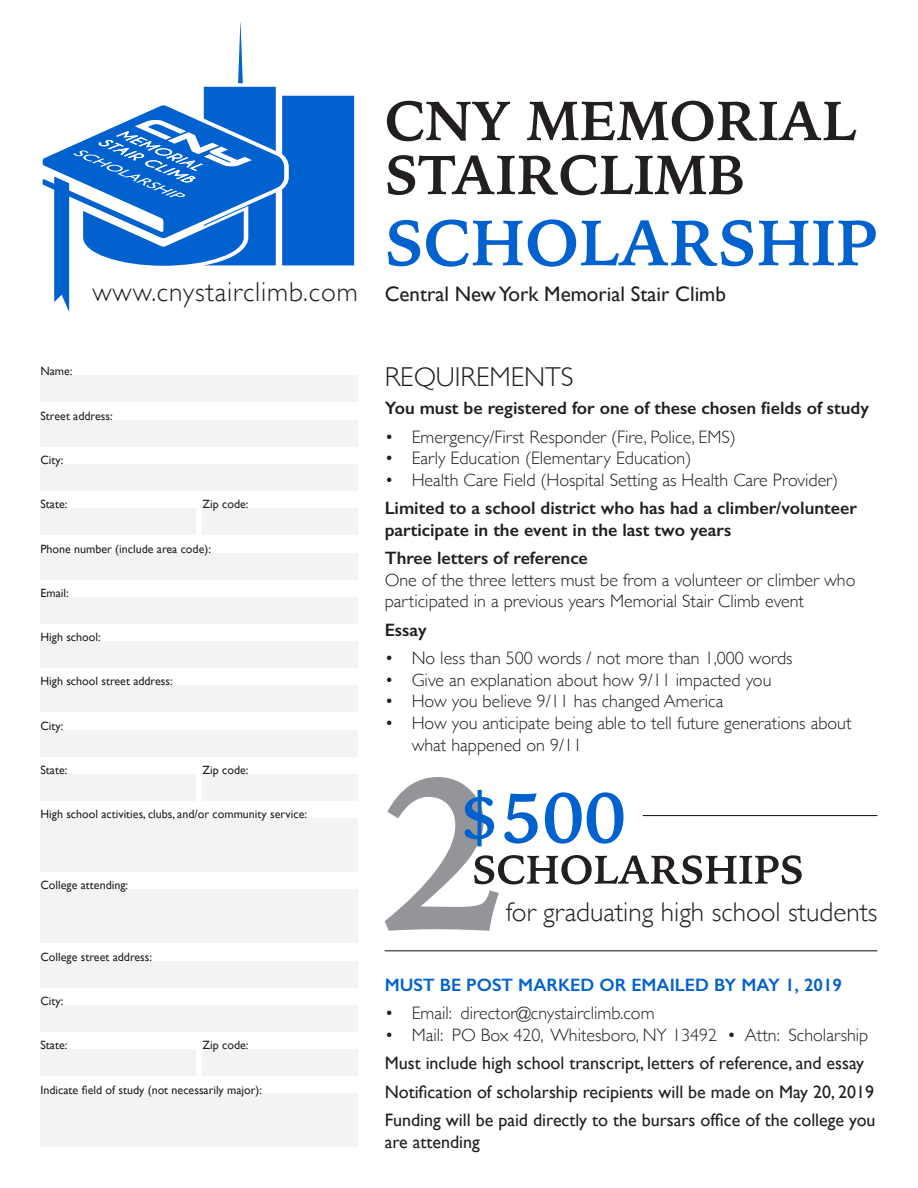
<style>
.page{position:relative;width:918px;height:1188px;background:#fff}
.page>*{position:absolute;margin:0;border:0;box-sizing:border-box;transform-origin:0 0}
.t1{font:700 64.5px "Iowan Old Style";color:#0061cf}
.t2{font:700 55.5px/54px "Iowan Old Style";color:#231f20}
.t3{font:300 27.3px "Gill Sans";letter-spacing:.03em;color:#231f20}
.t4{font:300 27.3px "Gill Sans";color:#231f20}
.t5{font:300 27.15px "Gill Sans";color:#231f20}
.t6{font:21px "Gill Sans";color:#231f20}
.t7{font:300 18px/21.6px "Gill Sans";color:#231f20}
.t8{font:18px/21.6px "Gill Sans";color:#231f20}
.t9{font:600 18px/21.6px "Gill Sans";color:#231f20}
.t10{font:600 18px "Gill Sans";color:#0061cf}
.t11{font:12px "Gill Sans";color:#231f20}
.s1{font-weight:600}
</style>
<div class="page">
<svg style="left:54px;top:282px;width:16px;height:30px"></svg>
<svg style="left:42px;top:23px;width:312px;height:259px"></svg>
<svg style="left:385px;top:777px;width:417px;height:154px"></svg>
<hr style="left:385px;top:950px;width:493px;height:1px;background:#231f20">
<hr style="left:643px;top:815px;width:235px;height:1px;background:#231f20">
<div style="left:40px;top:375px;width:318px;height:27px;background:#f2f3f4"></div>
<div style="left:40px;top:420px;width:318px;height:27px;background:#f2f3f4"></div>
<div style="left:40px;top:464px;width:318px;height:27px;background:#f2f3f4"></div>
<div style="left:40px;top:508px;width:156px;height:27px;background:#f2f3f4"></div>
<div style="left:202px;top:508px;width:156px;height:27px;background:#f2f3f4"></div>
<div style="left:40px;top:641px;width:318px;height:27px;background:#f2f3f4"></div>
<div style="left:40px;top:597px;width:318px;height:27px;background:#f2f3f4"></div>
<div style="left:40px;top:553px;width:318px;height:27px;background:#f2f3f4"></div>
<div style="left:40px;top:818px;width:318px;height:54px;background:#f2f3f4"></div>
<div style="left:40px;top:685px;width:318px;height:27px;background:#f2f3f4"></div>
<div style="left:40px;top:730px;width:318px;height:27px;background:#f2f3f4"></div>
<div style="left:40px;top:774px;width:156px;height:27px;background:#f2f3f4"></div>
<div style="left:202px;top:774px;width:156px;height:27px;background:#f2f3f4"></div>
<div style="left:40px;top:1094px;width:318px;height:54px;background:#f2f3f4"></div>
<div style="left:40px;top:889px;width:318px;height:54px;background:#f2f3f4"></div>
<div style="left:40px;top:961px;width:318px;height:27px;background:#f2f3f4"></div>
<div style="left:40px;top:1005px;width:318px;height:27px;background:#f2f3f4"></div>
<div style="left:40px;top:1049px;width:156px;height:27px;background:#f2f3f4"></div>
<div style="left:202px;top:1049px;width:156px;height:27px;background:#f2f3f4"></div>
<p class="t3" style="left:92px;top:270px;width:267px">www.cnystairclimb.com</p>
<p class="t11" style="left:40px;top:364px;width:34px">Name:</p>
<p class="t11" style="left:40px;top:409px;width:74px">Street address:</p>
<p class="t11" style="left:40px;top:453px;width:25px">City:</p>
<p class="t11" style="left:40px;top:497px;width:28px">State:</p>
<p class="t11" style="left:202px;top:497px;width:48px">Zip code:</p>
<p class="t11" style="left:40px;top:541px;width:172px">Phone number (include area code):</p>
<p class="t11" style="left:40px;top:586px;width:30px">Email:</p>
<p class="t11" style="left:40px;top:630px;width:62px">High school:</p>
<p class="t11" style="left:40px;top:674px;width:134px">High school street address:</p>
<p class="t11" style="left:40px;top:719px;width:25px">City:</p>
<p class="t11" style="left:40px;top:763px;width:28px">State:</p>
<p class="t11" style="left:202px;top:763px;width:48px">Zip code:</p>
<p class="t11" style="left:40px;top:807px;width:268px">High school activities, clubs, and/or community service:</p>
<p class="t11" style="left:40px;top:878px;width:89px">College attending:</p>
<p class="t11" style="left:40px;top:950px;width:113px">College street address:</p>
<p class="t11" style="left:40px;top:994px;width:25px">City:</p>
<p class="t11" style="left:40px;top:1038px;width:28px">State:</p>
<p class="t11" style="left:202px;top:1038px;width:48px">Zip code:</p>
<p class="t11" style="left:40px;top:1082px;width:223px">Indicate field of study (not necessarily major):</p>
<p class="t2" style="left:385px;top:91px;width:473px">CNY MEMORIAL<br>STAIRCLIMB</p>
<p class="t1" style="left:385px;top:184px;width:494px">SCHOLARSHIP</p>
<p class="t6" style="left:385px;top:282px;width:343px">Central New York Memorial Stair Climb</p>
<p class="t4" style="left:385px;top:356px;width:191px">REQUIREMENTS</p>
<p class="t9" style="left:385px;top:397px;width:486px">You must be registered for one of these chosen fields of study</p>
<p class="t7" style="left:385px;top:425px;width:353px">• Emergency/First Responder (Fire, Police, EMS)</p>
<p class="t7" style="left:385px;top:447px;width:308px">• Early Education (Elementary Education)</p>
<p class="t7" style="left:385px;top:468px;width:455px">• Health Care Field (Hospital Setting as Health Care Provider)</p>
<p class="t9" style="left:385px;top:497px;width:474px">Limited to a school district who has had a climber/volunteer participate in the event in the last two years</p>
<p class="t7" style="left:385px;top:547px;width:472px"><span class="s1">Three letters of reference<br></span>One of the three letters must be from a volunteer or climber who participated in a previous years Memorial Stair Climb event</p>
<p class="t9" style="left:385px;top:619px;width:44px">Essay</p>
<p class="t7" style="left:385px;top:647px;width:409px">• No less than 500 words / not more than 1,000 words</p>
<p class="t7" style="left:385px;top:668px;width:388px">• Give an explanation about how 9/11 impacted you</p>
<p class="t7" style="left:385px;top:690px;width:340px">• How you believe 9/11 has changed America</p>
<p class="t7" style="left:412px;top:711px;width:441px;text-indent:-27px">• How you anticipate being able to tell future generations about what happened on 9/11</p>
<p class="t5" style="left:506px;top:890px;width:373px">for graduating high school students</p>
<p class="t10" style="left:385px;top:974px;width:459px">MUST BE POST MARKED OR EMAILED BY MAY 1, 2019</p>
<p class="t7" style="left:385px;top:1002px;width:271px">• Email: director@cnystairclimb.com</p>
<p class="t7" style="left:385px;top:1023px;width:485px">• Mail: PO Box 420, Whitesboro, NY 13492 • Attn: Scholarship</p>
<p class="t8" style="left:385px;top:1052px;width:481px">Must include high school transcript, letters of reference, and essay</p>
<p class="t8" style="left:385px;top:1080px;width:491px">Notification of scholarship recipients will be made on May 20, 2019</p>
<p class="t8" style="left:385px;top:1109px;width:492px">Funding will be paid directly to the bursars office of the college you are attending</p>
</div>
